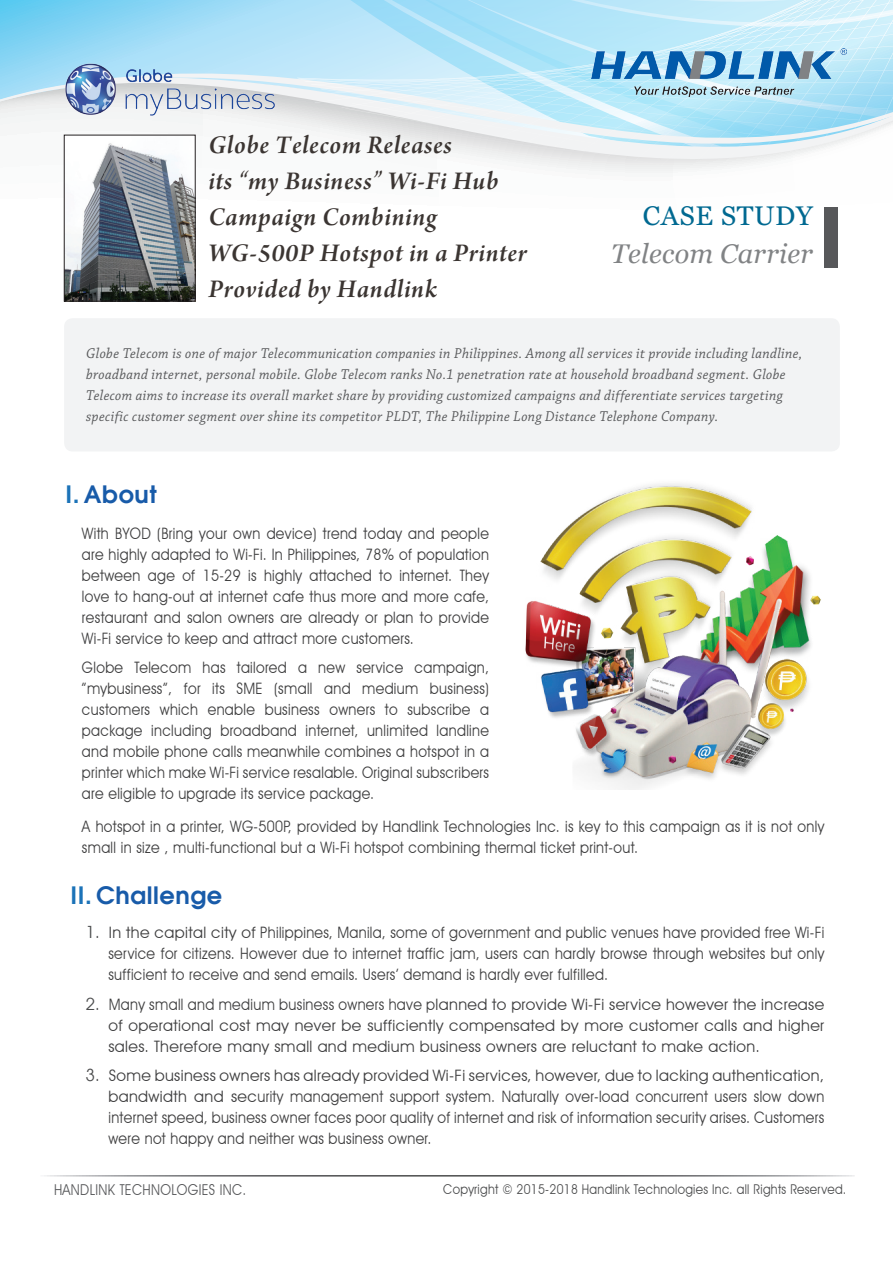
<style>
.page{position:relative;width:893px;height:1263px;background:#fff}
.page>*{position:absolute;margin:0;border:0;box-sizing:border-box;transform-origin:0 0}
.t1{font:27px/36px "Arno Pro Smbd Italic Subhead";letter-spacing:.025em;color:#3b3532}
.t2{font:italic 27px "Georgia";letter-spacing:.01em;color:#818385}
.t3{font:27px "Georgia";letter-spacing:.025em;color:#006991}
.t4{font:600 24px "Avant Garde";letter-spacing:.025em;color:#185ba9}
.t5{font:15.75px/21px "Avant Garde IT Cby BT";letter-spacing:.025em;color:#3e3e3f;text-align:justify;scale:.9 1}
.t6{font:15.75px/21px "Avant Garde IT Cby BT";letter-spacing:.025em;color:#3e3e3f;text-align:justify}
.t7{font:italic 15px/21px "Chaparral Pro";letter-spacing:.025em;color:#57585a;scale:.95 1}
.t8{font:15px "Avant Garde IT Cby BT";letter-spacing:.025em;color:#57585a;scale:.9 1}
.t9{font:13.5px "Avant Garde IT Cby BT";letter-spacing:.025em;color:#4b4c4d;scale:.9 1}
.s1{color:#1c73b8}
.s2{font-family:"Avant Garde";font-size:16.5px;color:#4b4c4d}
</style>
<div class="page">
<svg style="left:0;top:0;width:838px;height:263px"></svg>
<svg style="left:297px;top:0;width:596px;height:199px"></svg>
<img style="left:591px;top:49px;width:255px;height:47px">
<div style="left:64px;top:318px;width:776px;height:133px;background:#f2f3f4;border-radius:9px"></div>
<div style="left:824px;top:207px;width:13px;height:61px;background:#57585a"></div>
<img style="left:66px;top:138px;width:127px;height:161px">
<div style="left:64px;top:135px;width:131px;height:166px;border:1px solid #231f20"></div>
<img style="left:525px;top:483px;width:296px;height:306px">
<img style="left:60px;top:57px;width:226px;height:81px">
<h1 class="t1" style="left:208px;top:129px;width:320px">Globe Telecom Releases<br>its “my Business” Wi-Fi Hub<br>Campaign Combining<br>WG-500P Hotspot in a Printer<br>Provided by Handlink</h1>
<h1 class="t3" style="left:643px;top:200px;width:171px">CASE STUDY</h1>
<h1 class="t2" style="left:611px;top:239px;width:203px">Telecom Carrier</h1>
<p class="t7" style="left:86px;top:343px;width:755px">Globe Telecom is one of major Telecommunication companies in Philippines. Among all services it provide including landline, broadband internet, personal mobile. Globe Telecom ranks No.1 penetration rate at household broadband segment. Globe Telecom aims to increase its overall market share by providing customized campaigns and differentiate services targeting specific customer segment over shine its competitor PLDT, The Philippine Long Distance Telephone Company.</p>
<h2 class="t4" style="left:66px;top:478px;width:93px"><span class="s1">I.</span> About</h2>
<p class="t5" style="left:82px;top:522px;width:454px">With BYOD (Bring your own device) trend today and people are highly adapted to Wi-Fi. In Philippines, 78% of population between age of 15-29 is highly attached to internet. They love to hang-out at internet cafe thus more and more cafe, restaurant and salon owners are already or plan to provide Wi-Fi service to keep and attract more customers.</p>
<p class="t5" style="left:82px;top:657px;width:454px">Globe Telecom has tailored a new service campaign, ”mybusiness”, for its SME (small and medium business) customers which enable business owners to subscribe a package including broadband internet, unlimited landline and mobile phone calls meanwhile combines a hotspot in a printer which make Wi-Fi service resalable. Original subscribers are eligible to upgrade its service package.</p>
<p class="t5" style="left:82px;top:815px;width:826px">A hotspot in a printer, WG-500P, provided by Handlink Technologies Inc. is key to this campaign as it is not only small in size , multi-functional but a Wi-Fi hotspot combining thermal ticket print-out.</p>
<h2 class="t4" style="left:70px;top:880px;width:153px"><span class="s1">II.</span> Challenge</h2>
<p class="t6" style="left:108px;top:922px;width:717px;text-indent:-22px"><span class="s2">1.</span> In the capital city of Philippines, Manila, some of government and public venues have provided free Wi-Fi service for citizens. However due to internet traffic jam, users can hardly browse through websites but only sufficient to receive and send emails. Users’ demand is hardly ever fulfilled.</p>
<p class="t5" style="left:108px;top:994px;width:797px;text-indent:-22px"><span class="s2">2.</span> Many small and medium business owners have planned to provide Wi-Fi service however the increase of operational cost may never be sufficiently compensated by more customer calls and higher sales. Therefore many small and medium business owners are reluctant to make action.</p>
<p class="t6" style="left:108px;top:1065px;width:717px;text-indent:-22px"><span class="s2">3.</span> Some business owners has already provided Wi-Fi services, however, due to lacking authentication, bandwidth and security management support system. Naturally over-load concurrent users slow down internet speed, business owner faces poor quality of internet and risk of information security arises. Customers were not happy and neither was business owner.</p>
<p class="t8" style="left:54px;top:1181px;width:215px">HANDLINK TECHNOLOGIES INC.</p>
<p class="t9" style="left:443px;top:1181px;width:449px">Copyright © 2015-2018 Handlink Technologies Inc. all Rights Reserved.</p>
</div>
